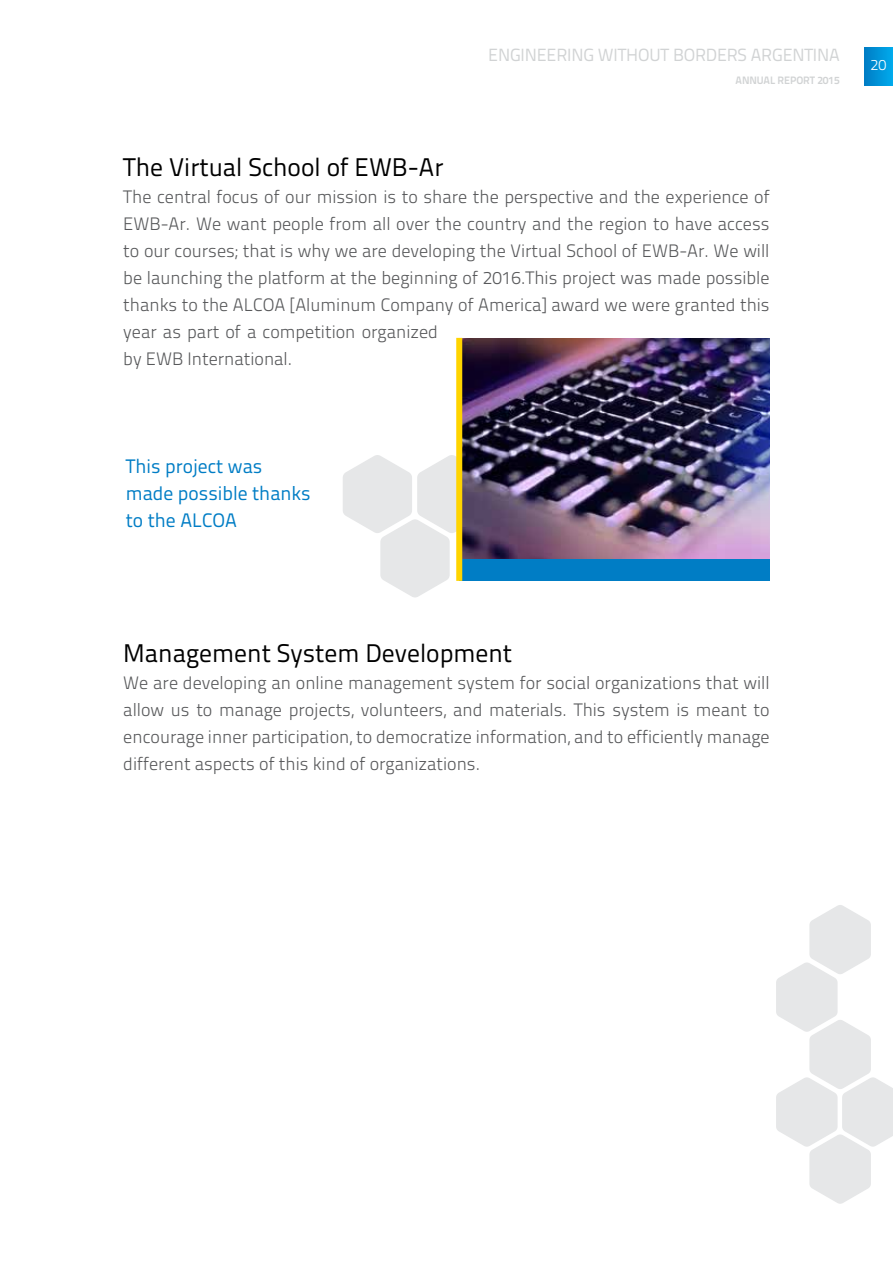
<style>
.page{position:relative;width:893px;height:1263px;background:#fff}
.page>*{position:absolute;margin:0;border:0;box-sizing:border-box;transform-origin:0 0}
.t1{font:25.5px "Titillium Text 22 L";color:#000}
.t2{font:19.5px/27px "Titillium Text 22 L";color:#007dc5}
.t3{font:300 18px/27px "Titillium Text 22 L";color:#58595b}
.t4{font:17.7px "Titillium Text 22 L";letter-spacing:-.01em;color:#d1d3d4}
.t5{font:300 15px "Titillium Text 22 L";color:#fff}
.t6{font:700 10.8px "Titillium Text 22 L";letter-spacing:-.01em;color:#d1d3d4}
</style>
<div class="page">
<svg style="left:776px;top:905px;width:117px;height:299px"></svg>
<div style="left:865px;top:48px;width:28px;height:38px;background:linear-gradient(to right,#007ec5,#00a9eb)"></div>
<svg style="left:343px;top:455px;width:113px;height:142px"></svg>
<img style="left:462px;top:338px;width:308px;height:221px">
<div style="left:459px;top:559px;width:311px;height:22px;background:#007dc5"></div>
<div style="left:456px;top:338px;width:6px;height:243px;background:#ffd400"></div>
<p class="t4" style="left:488px;top:42px;width:352px">Engineering Without Borders Argentina</p>
<p class="t6" style="left:736px;top:71px;width:106px">ANNUAL REPORT 2015</p>
<h1 class="t1" style="left:123px;top:148px;width:322px">The Virtual School of EWB-Ar</h1>
<p class="t3" style="left:123px;top:182px;width:648px">The central focus of our mission is to share the perspective and the experience of EWB-Ar. We want people from all over the country and the region to have access to our courses; that is why we are developing the Virtual School of EWB-Ar. We will be launching the platform at the beginning of 2016.This project was made possible thanks to the ALCOA [Aluminum Company of America] award we were granted this year as part of a competition organized<br>by EWB International.</p>
<p class="t5" style="left:871px;top:54px;width:17px">20</p>
<p class="t2" style="left:126px;top:451px;width:186px">This project was made possible thanks to the ALCOA</p>
<h1 class="t1" style="left:123px;top:634px;width:390px">Management System Development</h1>
<p class="t3" style="left:123px;top:668px;width:648px;text-align:justify">We are developing an online management system for social organizations that will allow us to manage projects, volunteers, and materials. This system is meant to encourage inner participation, to democratize information, and to efficiently manage different aspects of this kind of organizations.</p>
</div>
